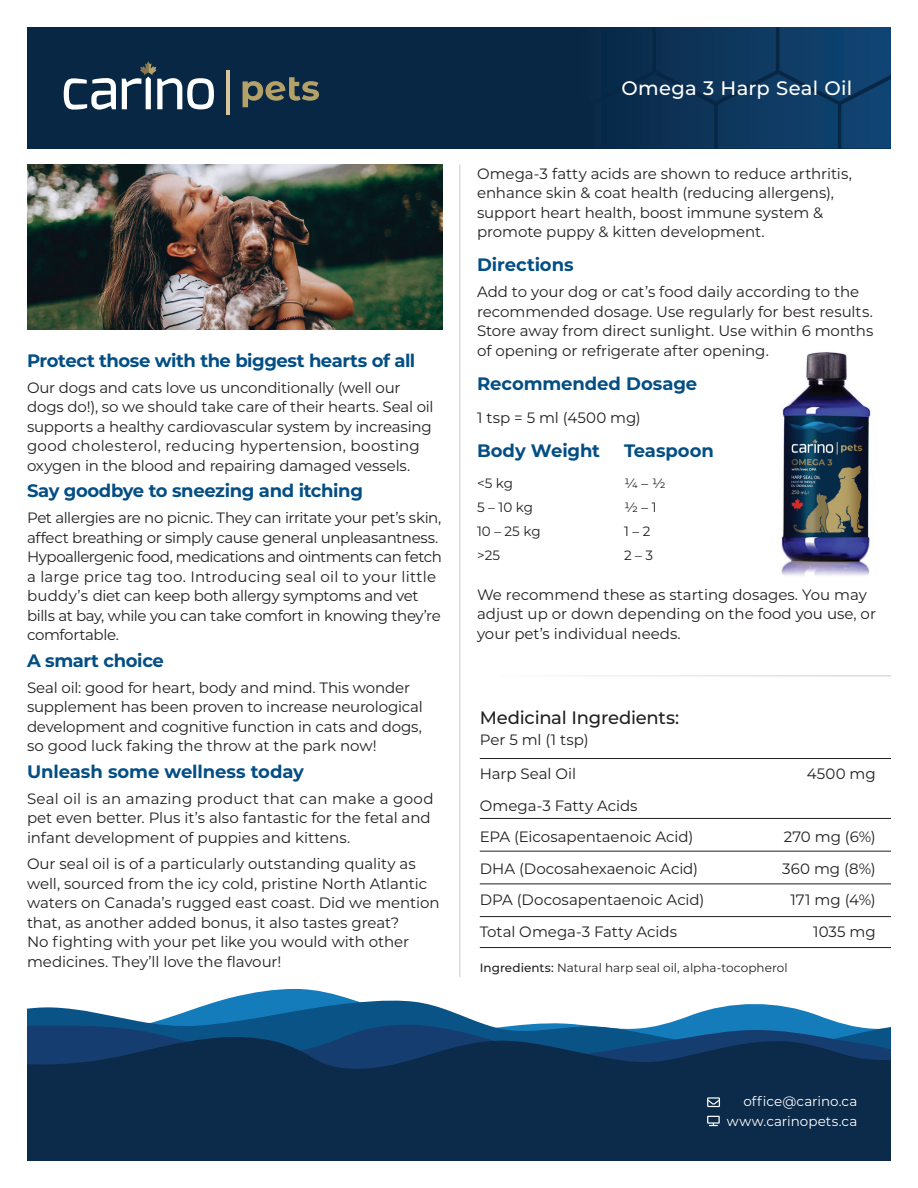
<style>
.page{position:relative;width:918px;height:1188px;background:#fff}
.page>*{position:absolute;margin:0;border:0;box-sizing:border-box;transform-origin:0 0}
.t1{font:500 19.5px "Montserrat";letter-spacing:.015em;color:#fff}
.t2{font:700 18px "Montserrat";letter-spacing:-.015em;color:#034e84}
.t3{font:500 18px "Montserrat";letter-spacing:-.015em;color:#231f20}
.t4{font:15px/19.5px "Montserrat";letter-spacing:-.005em;color:#231f20}
.t5{font:15px/19.5px "Montserrat";letter-spacing:-.025em;color:#231f20}
.t6{font:13.5px/19.5px "Montserrat";letter-spacing:.005em;color:#fff;text-align:right}
.t7{font:13.5px "Montserrat";color:#231f20}
.t8{font:12px "Montserrat";color:#231f20}
.s1{font-weight:500}
</style>
<div class="page">
<div style="left:27px;top:27px;width:864px;height:121px;background:#072744"></div>
<svg style="left:646px;top:27px;width:245px;height:121px"></svg>
<svg style="left:64px;top:78px;width:52px;height:32px"></svg>
<hr style="left:227px;top:70px;width:3px;height:44px;background:#d7c59d">
<svg style="left:243px;top:77px;width:76px;height:30px"></svg>
<svg style="left:122px;top:61px;width:92px;height:48px"></svg>
<svg style="left:226px;top:989px;width:124px;height:10px"></svg>
<svg style="left:27px;top:999px;width:813px;height:24px"></svg>
<svg style="left:27px;top:1023px;width:864px;height:11px;background:#22679a"></svg>
<svg style="left:27px;top:1034px;width:864px;height:127px;background:#0d2d4f"></svg>
<img style="left:781px;top:352px;width:90px;height:224px">
<hr style="left:459px;top:164px;width:1px;height:813px;background:#dcdddf">
<svg style="left:707px;top:1097px;width:13px;height:10px"></svg>
<svg style="left:707px;top:1116px;width:13px;height:10px"></svg>
<hr style="left:480px;top:758px;width:411px;height:1px;background:#231f20">
<hr style="left:480px;top:947px;width:411px;height:1px;background:#231f20">
<hr style="left:480px;top:818px;width:411px;height:1px;background:#231f20">
<hr style="left:480px;top:884px;width:411px;height:1px;background:#231f20">
<hr style="left:480px;top:851px;width:411px;height:1px;background:#231f20">
<hr style="left:480px;top:916px;width:411px;height:1px;background:#231f20">
<img style="left:27px;top:164px;width:415px;height:165px">
<hr style="left:499px;top:675px;width:392px;height:2px;background:#dcdddf">
<p class="t2" style="left:27px;top:347px;width:390px">Protect those with the biggest hearts of all</p>
<p class="t4" style="left:27px;top:377px;width:408px">Our dogs and cats love us unconditionally (well our dogs do!), so we should take care of their hearts. Seal oil supports a healthy cardiovascular system by increasing good cholesterol, reducing hypertension, boosting oxygen in the blood and repairing damaged vessels.</p>
<p class="t2" style="left:27px;top:478px;width:338px">Say goodbye to sneezing and itching</p>
<p class="t5" style="left:27px;top:508px;width:417px">Pet allergies are no picnic. They can irritate your pet’s skin, affect breathing or simply cause general unpleasantness.<br>Hypoallergenic food, medications and ointments can fetch a large price tag too. Introducing seal oil to your little buddy’s diet can keep both allergy symptoms and vet bills at bay, while you can take comfort in knowing they’re comfortable.</p>
<p class="t2" style="left:27px;top:647px;width:138px">A smart choice</p>
<p class="t4" style="left:27px;top:677px;width:397px">Seal oil: good for heart, body and mind. This wonder supplement has been proven to increase neurological development and cognitive function in cats and dogs, so good luck faking the throw at the park now!</p>
<p class="t2" style="left:27px;top:758px;width:278px">Unleash some wellness today</p>
<p class="t4" style="left:27px;top:788px;width:408px">Seal oil is an amazing product that can make a good pet even better. Plus it’s also fantastic for the fetal and infant development of puppies and kittens.</p>
<p class="t4" style="left:27px;top:853px;width:414px">Our seal oil is of a particularly outstanding quality as well, sourced from the icy cold, pristine North Atlantic waters on Canada’s rugged east coast. Did we mention that, as another added bonus, it also tastes great?<br>No fighting with your pet like you would with other medicines. They’ll love the flavour!</p>
<h1 class="t1" style="left:621px;top:74px;width:232px">Omega 3 Harp Seal Oil</h1>
<p class="t4" style="left:477px;top:163px;width:376px">Omega-3 fatty acids are shown to reduce arthritis, enhance skin &amp; coat health (reducing allergens), support heart health, boost immune system &amp; promote puppy &amp; kitten development.</p>
<p class="t2" style="left:477px;top:252px;width:98px">Directions</p>
<p class="t4" style="left:477px;top:282px;width:398px">Add to your dog or cat’s food daily according to the recommended dosage. Use regularly for best results.<br>Store away from direct sunlight. Use within 6 months of opening or refrigerate after opening.</p>
<p class="t2" style="left:477px;top:370px;width:222px">Recommended Dosage</p>
<p class="t4" style="left:477px;top:408px;width:165px">1 tsp = 5 ml (4500 mg)</p>
<p class="t2" style="left:477px;top:438px;width:125px">Body Weight</p>
<p class="t2" style="left:624px;top:438px;width:91px">Teaspoon</p>
<p class="t7" style="left:477px;top:474px;width:38px">&lt;5 kg</p>
<p class="t7" style="left:624px;top:474px;width:43px">¼ – ½</p>
<p class="t7" style="left:477px;top:498px;width:57px">5 – 10 kg</p>
<p class="t7" style="left:624px;top:498px;width:34px">½ – 1</p>
<p class="t7" style="left:477px;top:522px;width:65px">10 – 25 kg</p>
<p class="t7" style="left:624px;top:522px;width:28px">1 – 2</p>
<p class="t7" style="left:477px;top:546px;width:25px">&gt;25</p>
<p class="t7" style="left:624px;top:546px;width:31px">2 – 3</p>
<p class="t4" style="left:477px;top:584px;width:400px">We recommend these as starting dosages. You may adjust up or down depending on the food you use, or your pet’s individual needs.</p>
<p class="t3" style="left:480px;top:705px;width:201px">Medicinal Ingredients:</p>
<p class="t4" style="left:480px;top:729px;width:110px">Per 5 ml (1 tsp)</p>
<p class="t4" style="left:480px;top:764px;width:98px">Harp Seal Oil</p>
<p class="t4" style="left:807px;top:764px;width:71px">4500 mg</p>
<p class="t4" style="left:480px;top:789px;width:215px;line-height:31.5px">Omega-3 Fatty Acids<br>EPA (Eicosapentaenoic Acid)</p>
<p class="t4" style="left:784px;top:827px;width:93px">270 mg (6%)</p>
<p class="t4" style="left:480px;top:858px;width:220px">DHA (Docosahexaenoic Acid)</p>
<p class="t4" style="left:782px;top:858px;width:95px">360 mg (8%)</p>
<p class="t4" style="left:480px;top:890px;width:226px">DPA (Docosapentaenoic Acid)</p>
<p class="t4" style="left:791px;top:890px;width:87px">171 mg (4%)</p>
<p class="t4" style="left:480px;top:921px;width:199px">Total Omega-3 Fatty Acids</p>
<p class="t4" style="left:813px;top:921px;width:64px">1035 mg</p>
<p class="t8" style="left:480px;top:959px;width:309px"><span class="s1">Ingredients:</span> Natural harp seal oil, alpha-tocopherol</p>
<p class="t6" style="left:727px;top:1091px;width:132px">office@carino.ca www.carinopets.ca</p>
</div>
